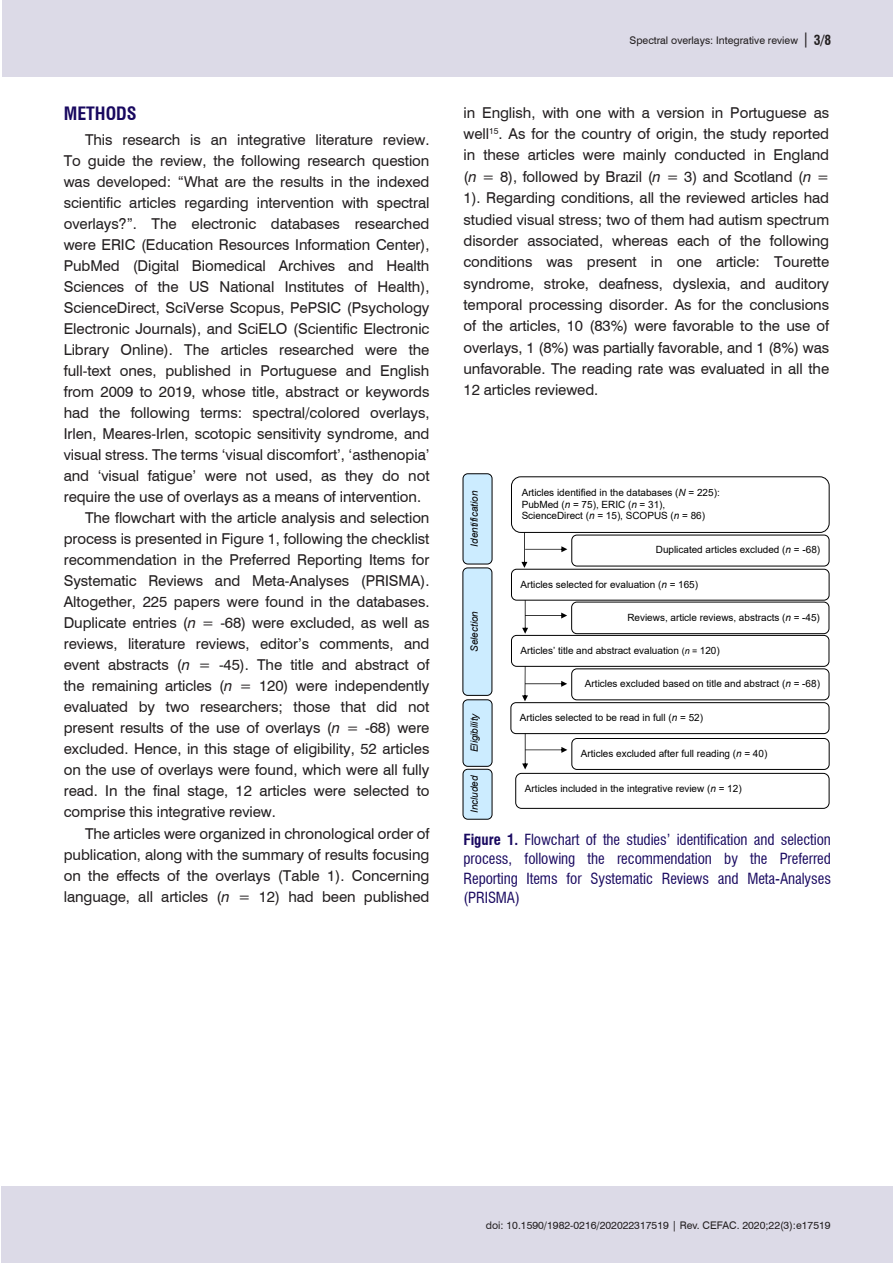
<style>
.page{position:relative;width:893px;height:1263px;background:#fff}
.page>*{position:absolute;margin:0;border:0;box-sizing:border-box;transform-origin:0 0}
.Nivel_1{font:700 condensed 18px "Swiss 721 BT";color:#18085f}
.Corpo_do_texto_INGL{font:15px/21px "Swiss 721 BT";letter-spacing:-.005em;color:#231f20;text-align:justify}
.Titulo_tabelas_e_gr{font:condensed 15px/19.5px "Swiss 721 BT";letter-spacing:-.005em;color:#18085f;text-align:justify}
.t1{font:10.5px "Swiss 721 BT";color:#231f20}
.t2{font:9.9px/11.4px "Arial";color:#000}
.t3{font:italic 9.9px "Arial";color:#000}
.s1{font-style:italic}
.s2{font-size:15px}
.s3{font-weight:700;font-stretch:condensed;font-size:13.5px}
.s4{font-size:9px}
.s5{font-style:italic;font-size:9px}
.s6{font-weight:700}
</style>
<div class="page">
<div style="left:1px;top:1186px;width:892px;height:77px;background:#dcdae7"></div>
<div style="left:2px;top:0;width:891px;height:77px;background:#dcdae7"></div>
<div style="left:511px;top:476px;width:318px;height:57px;border:1px solid #000;border-radius:9px"></div>
<div style="left:463px;top:568px;width:29px;height:127px;background:#ccecff;border-radius:5px"></div>
<div style="left:462px;top:567px;width:30px;height:129px;border:1px solid #000;border-radius:5px"></div>
<div style="left:463px;top:769px;width:29px;height:50px;background:#ccecff;border-radius:5px"></div>
<div style="left:463px;top:769px;width:29px;height:51px;border:1px solid #000;border-radius:5px"></div>
<img style="left:464px;top:774px;width:1px;height:40px">
<div style="left:463px;top:700px;width:29px;height:66px;background:#ccecff;border-radius:5px"></div>
<div style="left:463px;top:699px;width:29px;height:68px;border:1px solid #000;border-radius:5px"></div>
<img style="left:464px;top:705px;width:1px;height:56px">
<div style="left:463px;top:474px;width:29px;height:90px;background:#ccecff;border-radius:5px"></div>
<div style="left:463px;top:473px;width:29px;height:91px;border:1px solid #000;border-radius:5px"></div>
<img style="left:464px;top:479px;width:1px;height:80px">
<div style="left:571px;top:535px;width:258px;height:31px;border:1px solid #000;border-radius:5px"></div>
<div style="left:511px;top:635px;width:318px;height:32px;border:1px solid #000;border-radius:5px"></div>
<div style="left:571px;top:668px;width:258px;height:32px;border:1px solid #000;border-radius:5px"></div>
<div style="left:510px;top:702px;width:319px;height:32px;border:1px solid #000;border-radius:5px"></div>
<div style="left:571px;top:738px;width:258px;height:32px;border:1px solid #000;border-radius:5px"></div>
<div style="left:511px;top:569px;width:318px;height:31px;border:1px solid #000;border-radius:5px"></div>
<div style="left:515px;top:773px;width:314px;height:36px;border:1px solid #000;border-radius:6px"></div>
<svg style="left:522px;top:666px;width:45px;height:35px"></svg>
<svg style="left:522px;top:733px;width:45px;height:36px"></svg>
<svg style="left:521px;top:532px;width:46px;height:36px"></svg>
<div style="left:571px;top:602px;width:258px;height:32px;border:1px solid #000;border-radius:5px"></div>
<svg style="left:522px;top:600px;width:45px;height:34px"></svg>
<p class="Nivel_1" style="left:64px;top:103px;width:74px">METHODS</p>
<p class="Corpo_do_texto_INGL" style="left:64px;top:129px;width:367px;text-indent:21px">This research is an integrative literature review.<br>To guide the review, the following research question was developed: “What are the results in the indexed scientific articles regarding intervention with spectral overlays?”. The electronic databases researched were ERIC (Education Resources Information Center), PubMed (Digital Biomedical Archives and Health Sciences of the US National Institutes of Health), ScienceDirect, SciVerse Scopus, PePSIC (Psychology Electronic Journals), and SciELO (Scientific Electronic Library Online). The articles researched were the full-text ones, published in Portuguese and English from 2009 to 2019, whose title, abstract or keywords had the following terms: spectral/colored overlays, Irlen, Meares-Irlen, scotopic sensitivity syndrome, and visual stress. The terms ‘visual discomfort’, ‘asthenopia’ and ‘visual fatigue’ were not used, as they do not require the use of overlays as a means of intervention.</p>
<p class="Corpo_do_texto_INGL" style="left:64px;top:507px;width:367px;text-indent:21px">The flowchart with the article analysis and selection process is presented in Figure 1, following the checklist recommendation in the Preferred Reporting Items for Systematic Reviews and Meta-Analyses (PRISMA).<br>Altogether, 225 papers were found in the databases.<br>Duplicate entries (<span class="s1">n</span> = -68) were excluded, as well as reviews, literature reviews, editor’s comments, and event abstracts (<span class="s1">n</span> = -45). The title and abstract of the remaining articles (<span class="s1">n</span> = 120) were independently evaluated by two researchers; those that did not present results of the use of overlays (<span class="s1">n</span> = -68) were excluded. Hence, in this stage of eligibility, 52 articles on the use of overlays were found, which were all fully read. In the final stage, 12 articles were selected to comprise this integrative review.</p>
<p class="Corpo_do_texto_INGL" style="left:64px;top:822px;width:367px;text-indent:21px">The articles were organized in chronological order of publication, along with the summary of results focusing on the effects of the overlays (Table 1). Concerning language, all articles (<span class="s1">n</span> = 12) had been published</p>
<p class="t1" style="left:630px;top:33px;width:203px">Spectral overlays: Integrative review <span class="s2">|</span> <span class="s3">3/8</span></p>
<p class="Corpo_do_texto_INGL" style="left:463px;top:101px;width:367px">in English, with one with a version in Portuguese as well<sup>15</sup>. As for the country of origin, the study reported in these articles were mainly conducted in England (<span class="s1">n</span> = 8), followed by Brazil (<span class="s1">n</span> = 3) and Scotland (<span class="s1">n</span> = 1). Regarding conditions, all the reviewed articles had studied visual stress; two of them had autism spectrum disorder associated, whereas each of the following conditions was present in one article: Tourette syndrome, stroke, deafness, dyslexia, and auditory temporal processing disorder. As for the conclusions of the articles, 10 (83%) were favorable to the use of overlays, 1 (8%) was partially favorable, and 1 (8%) was unfavorable. The reading rate was evaluated in all the 12 articles reviewed.</p>
<p class="t3" style="left:468px;top:547px;width:57px;rotate:-90deg">Identification</p>
<p class="t3" style="left:468px;top:652px;width:42px;rotate:-90deg">Selection</p>
<p class="t3" style="left:468px;top:752px;width:41px;rotate:-90deg">Eligibility</p>
<p class="t3" style="left:468px;top:813px;width:39px;rotate:-90deg">Included</p>
<p class="t2" style="left:522px;top:487px;width:200px">Articles identified in the databases (<span class="s1">N</span> = 225):<br>PubMed (<span class="s1">n</span> = 75), ERIC (<span class="s1">n</span> = 31),<br>ScienceDirect (<span class="s1">n</span> = 15), SCOPUS (<span class="s1">n</span> = 86)</p>
<p class="t2" style="left:656px;top:544px;width:166px">Duplicated articles excluded (<span class="s1">n</span> = -68)</p>
<p class="t2" style="left:520px;top:578px;width:179px">Articles selected for evaluation (<span class="s1">n</span> = 165)</p>
<p class="t2" style="left:627px;top:611px;width:194px">Reviews, article reviews, abstracts (<span class="s1">n</span> = -45)</p>
<p class="t2" style="left:520px;top:644px;width:201px">Articles’ title and abstract evaluation <span class="s4">(</span><span class="s5">n</span> <span class="s4">=</span> 120)</p>
<p class="t2" style="left:585px;top:678px;width:237px">Articles excluded based on title and abstract (<span class="s1">n</span> = -68)</p>
<p class="t2" style="left:520px;top:712px;width:185px">Articles selected to be read in full (<span class="s1">n</span> = 52)</p>
<p class="t2" style="left:581px;top:748px;width:188px">Articles excluded after full reading (<span class="s1">n</span> = 40)</p>
<p class="t2" style="left:525px;top:783px;width:218px">Articles included in the integrative review (<span class="s1">n</span> = 12)</p>
<p class="Titulo_tabelas_e_gr" style="left:463px;top:830px;width:369px"><span class="s6">Figure 1.</span> Flowchart of the studies’ identification and selection process, following the recommendation by the Preferred Reporting Items for Systematic Reviews and Meta-Analyses (PRISMA)</p>
<p class="t1" style="left:486px;top:1218px;width:346px">doi: 10.1590/1982-0216/202022317519 | Rev. CEFAC. 2020;22(3):e17519</p>
</div>
